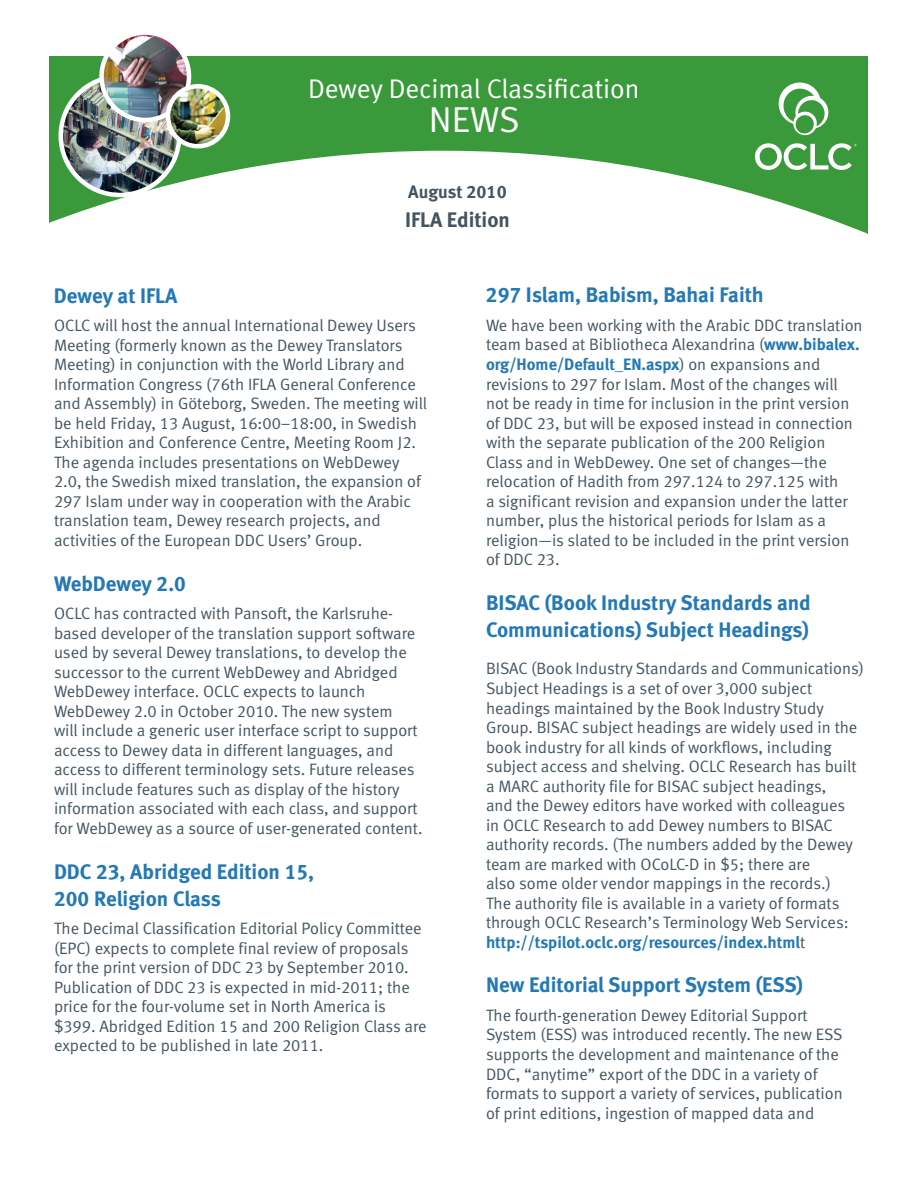
<style>
.page{position:relative;width:918px;height:1188px;background:#fff}
.page>*{position:absolute;margin:0;border:0;box-sizing:border-box;transform-origin:0 0}
.t1{font:36px "Meta Normal LF";color:#fff}
.t2{font:27px "Meta Normal LF";letter-spacing:-.005em;color:#fff}
.t3{font:21px/27px "Meta Bold LF";color:#2378b5}
.t4{font:21px "Meta Bold LF";color:#45555f}
.t5{font:18px "Meta Bold LF";color:#45555f}
.t6{font:16.5px/19.5px "Meta Normal LF";color:#45555f}
.t7{font:16.5px "Meta Bold LF";color:#2378b5}
.s1{font-family:"Meta Bold LF";color:#2378b5}
.s2{font-family:"Meta Normal LF";color:#45555f}
</style>
<div class="page">
<div style="left:50px;top:56px;width:818px;height:243px;background:#3a9a3b"></div>
<svg style="left:49px;top:151px;width:819px;height:148px;background:#e7f2e7"></svg>
<img style="left:61px;top:80px;width:118px;height:113px">
<div style="left:58px;top:74px;width:124px;height:123px;border:4px solid #fff;border-radius:50%"></div>
<img style="left:102px;top:33px;width:87px;height:87px;border-radius:44px">
<div style="left:99px;top:30px;width:92px;height:92px;border:4px solid #fff;border-radius:50%"></div>
<img style="left:168px;top:86px;width:59px;height:60px">
<div style="left:166px;top:84px;width:64px;height:64px;border:4px solid #fff;border-radius:50%"></div>
<svg style="left:778px;top:82px;width:51px;height:54px"></svg>
<svg style="left:755px;top:143px;width:102px;height:27px"></svg>
<h2 class="t2" style="left:308px;top:73px;width:333px">Dewey Decimal Classification</h2>
<h1 class="t1" style="left:429px;top:99px;width:92px">NEWS</h1>
<p class="t5" style="left:408px;top:182px;width:100px">August 2010</p>
<p class="t4" style="left:405px;top:207px;width:106px">IFLA Edition</p>
<p class="t3" style="left:54px;top:282px;width:125px">Dewey at IFLA</p>
<p class="t6" style="left:54px;top:316px;width:375px">OCLC will host the annual International Dewey Users Meeting (formerly known as the Dewey Translators Meeting) in conjunction with the World Library and Information Congress (76th IFLA General Conference and Assembly) in Göteborg, Sweden. The meeting will be held Friday, 13 August, 16:00–18:00, in Swedish Exhibition and Conference Centre, Meeting Room J2.<br>The agenda includes presentations on WebDewey 2.0, the Swedish mixed translation, the expansion of 297 Islam under way in cooperation with the Arabic translation team, Dewey research projects, and activities of the European DDC Users’ Group.</p>
<p class="t3" style="left:54px;top:570px;width:133px">WebDewey 2.0</p>
<p class="t6" style="left:54px;top:604px;width:370px">OCLC has contracted with Pansoft, the Karlsruhe&shy;based developer of the translation support software used by several Dewey translations, to develop the successor to the current WebDewey and Abridged WebDewey interface. OCLC expects to launch WebDewey 2.0 in October 2010. The new system<br>will include a generic user interface script to support access to Dewey data in different languages, and access to different terminology sets. Future releases will include features such as display of the history information associated with each class, and support for WebDewey as a source of user-generated content.</p>
<p class="t3" style="left:54px;top:858px;width:262px">DDC 23, Abridged Edition 15,<br>200 Religion Class</p>
<p class="t6" style="left:54px;top:919px;width:374px">The Decimal Classification Editorial Policy Committee (EPC) expects to complete final review of proposals for the print version of DDC 23 by September 2010.<br>Publication of DDC 23 is expected in mid-2011; the price for the four-volume set in North America is $399. Abridged Edition 15 and 200 Religion Class are expected to be published in late 2011.</p>
<p class="t3" style="left:486px;top:281px;width:279px">297 Islam, Babism, Bahai Faith</p>
<p class="t6" style="left:486px;top:315px;width:378px">We have been working with the Arabic DDC translation team based at Bibliotheca Alexandrina (<span class="s1">www.bibalex.</span></p>
<p class="t7" style="left:486px;top:354px;width:336px">org/Home/Default_EN.aspx<span class="s2">) on expansions and</span></p>
<p class="t6" style="left:486px;top:374px;width:368px">revisions to 297 for Islam. Most of the changes will not be ready in time for inclusion in the print version of DDC 23, but will be exposed instead in connection with the separate publication of the 200 Religion Class and in WebDewey. One set of changes—the relocation of Hadith from 297.124 to 297.125 with<br>a significant revision and expansion under the latter number, plus the historical periods for Islam as a religion—is slated to be included in the print version of DDC 23.</p>
<p class="t3" style="left:486px;top:589px;width:326px">BISAC (Book Industry Standards and<br>Communications) Subject Headings)</p>
<p class="t6" style="left:486px;top:659px;width:379px">BISAC (Book Industry Standards and Communications)<br>Subject Headings is a set of over 3,000 subject headings maintained by the Book Industry Study Group. BISAC subject headings are widely used in the book industry for all kinds of workflows, including subject access and shelving. OCLC Research has built a MARC authority file for BISAC subject headings,<br>and the Dewey editors have worked with colleagues<br>in OCLC Research to add Dewey numbers to BISAC authority records. (The numbers added by the Dewey team are marked with OCoLC-D in $5; there are<br>also some older vendor mappings in the records.)<br>The authority file is available in a variety of formats through OCLC Research’s Terminology Web Services:</p>
<p class="t7" style="left:486px;top:932px;width:321px">http://tspilot.oclc.org/resources/index.html<span class="s2">t</span></p>
<p class="t3" style="left:486px;top:971px;width:319px">New Editorial Support System (ESS)</p>
<p class="t6" style="left:486px;top:1005px;width:358px">The fourth-generation Dewey Editorial Support System (ESS) was introduced recently. The new ESS supports the development and maintenance of the DDC, “anytime” export of the DDC in a variety of formats to support a variety of services, publication of print editions, ingestion of mapped data and</p>
</div>
